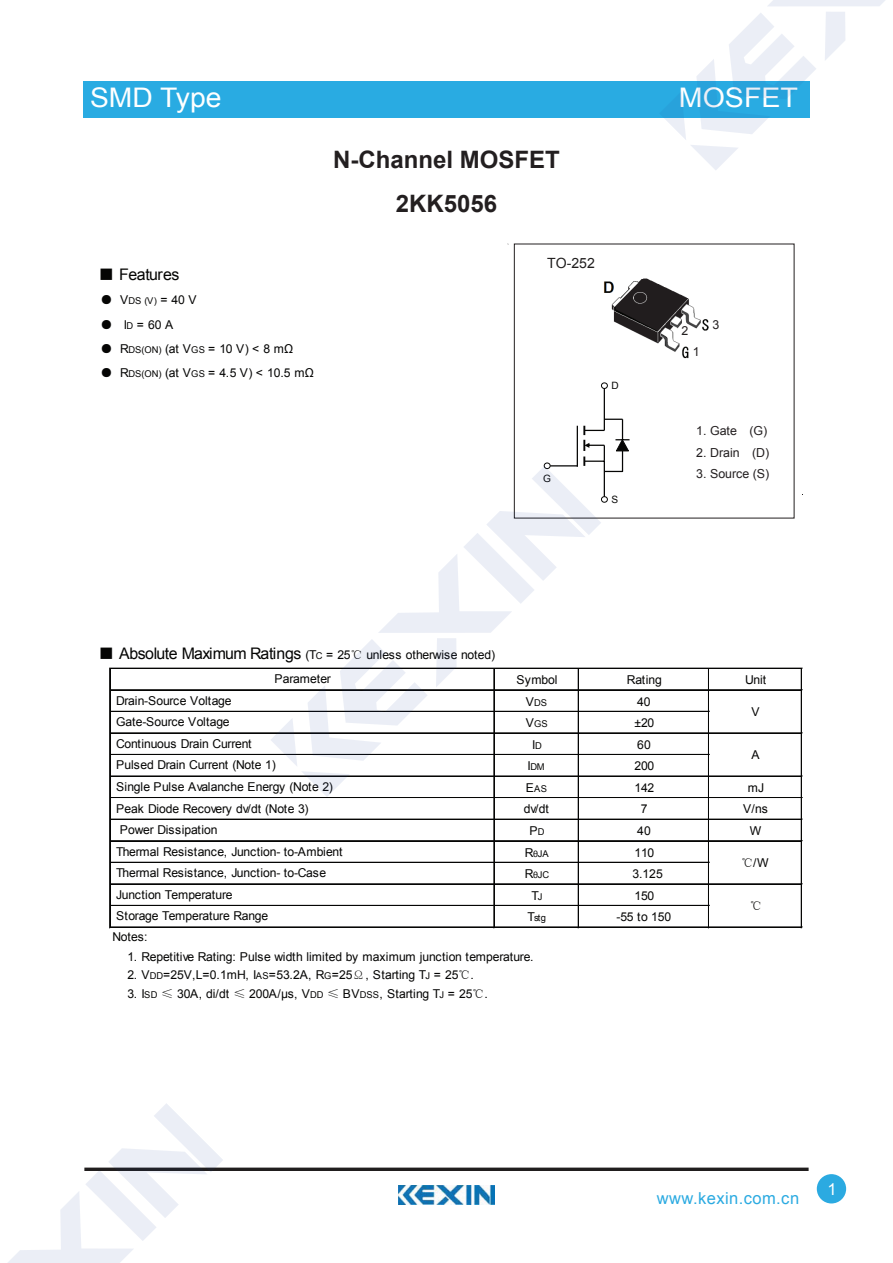
<style>
.page{position:relative;width:893px;height:1263px;background:#fff}
.page>*{position:absolute;margin:0;border:0;box-sizing:border-box;transform-origin:0 0}
.t1{font:27px "Arial";color:#fff;scale:1.05 1}
.t2{font:27px "Arial";color:#fff;scale:1.06 1}
.t3{font:700 24px/43.8px "Arial";color:#231f20;text-align:center}
.t4{font:16.5px "Arial";letter-spacing:.025em;color:#2baae1}
.t5{font:16.5px "Arial";color:#fff}
.t6{font:15.9px "Arial";letter-spacing:-.025em;color:#050504}
.t7{font:14.1px "Arial";color:#201e1e}
.t8{font:12.45px "Arial";color:#231f20}
.t9{font:12.15px/21.6px "Arial";letter-spacing:-.015em;color:#050504}
.t10{font:12.15px "Arial";letter-spacing:.01em;color:#050504}
.t11{font:12.15px "Sim Sun";color:#050504}
.t12{font:10.05px "Arial";color:#050504}
.t13{font:9.3px "Arial";color:#050504}
.s1{font-family:"Sim Sun"}
.s2{font-size:9.3px}
.s3{font-family:"Sim Sun";font-size:15.9px}
.s4{font-size:15.9px}
.s5{font-size:12.15px}
.s6{font-family:"Calibri"}
.s7{font-family:"Batang Che"}
</style>
<div class="page">
<svg style="left:223px;top:1167px;width:586px;height:4px;background:#423f3f"></svg>
<div style="left:817px;top:1174px;width:29px;height:29px;background:#2baae1;border-radius:50%"></div>
<img style="left:399px;top:1185px;width:95px;height:20px">
<div style="left:83px;top:82px;width:727px;height:36px;background:#29abe2"></div>
<hr style="left:109px;top:668px;width:1px;height:260px;background:#050504">
<hr style="left:110px;top:668px;width:1px;height:260px;background:#050504">
<hr style="left:494px;top:669px;width:1px;height:259px;background:#050504">
<hr style="left:578px;top:669px;width:1px;height:259px;background:#050504">
<hr style="left:708px;top:669px;width:1px;height:259px;background:#050504">
<hr style="left:801px;top:669px;width:1px;height:259px;background:#050504">
<hr style="left:111px;top:668px;width:691px;height:1px;background:#050504">
<hr style="left:111px;top:689px;width:691px;height:1px;background:#050504">
<hr style="left:111px;top:690px;width:691px;height:1px;background:#050504">
<hr style="left:111px;top:711px;width:598px;height:1px;background:#050504">
<hr style="left:111px;top:732px;width:691px;height:1px;background:#050504">
<hr style="left:111px;top:733px;width:691px;height:1px;background:#050504">
<hr style="left:111px;top:754px;width:598px;height:1px;background:#050504">
<hr style="left:111px;top:776px;width:691px;height:1px;background:#050504">
<hr style="left:111px;top:797px;width:691px;height:1px;background:#050504">
<hr style="left:111px;top:819px;width:691px;height:1px;background:#050504">
<hr style="left:111px;top:840px;width:691px;height:1px;background:#050504">
<hr style="left:111px;top:841px;width:691px;height:1px;background:#050504">
<hr style="left:111px;top:862px;width:598px;height:1px;background:#050504">
<hr style="left:111px;top:883px;width:691px;height:1px;background:#050504">
<hr style="left:111px;top:884px;width:691px;height:1px;background:#050504">
<hr style="left:111px;top:905px;width:598px;height:1px;background:#050504">
<hr style="left:111px;top:927px;width:691px;height:1px;background:#050504">
<div style="left:601px;top:382px;width:7px;height:7px;border:1px solid #050504;border-radius:50%"></div>
<img style="left:603px;top:278px;width:106px;height:81px">
<div style="left:601px;top:349px;width:57px;height:18px;background:#fff"></div>
<svg style="left:270px;top:383px;width:360px;height:422px"></svg>
<svg style="left:659px;top:13px;width:157px;height:157px"></svg>
<svg style="left:768px;top:0;width:117px;height:6px"></svg>
<svg style="left:825px;top:12px;width:20px;height:48px"></svg>
<svg style="left:8px;top:1103px;width:215px;height:160px"></svg>
<h1 class="t1" style="left:90px;top:80px;width:127px">SMD Type</h1>
<h1 class="t2" style="left:679px;top:80px;width:114px">MOSFET</h1>
<h2 class="t3" style="left:333px;top:138px;width:228px">N-Channel MOSFET<br>2KK5056</h2>
<h3 class="t6" style="left:98px;top:264px;width:83px"><span class="s1">■</span> Features</h3>
<p class="t9" style="left:100px;top:289px;width:98px"><span class="s1">●</span> V<span class="s2">DS (V)</span> = 40 V</p>
<p class="t9" style="left:100px;top:314px;width:74px"><span class="s1">●</span> I<span class="s2">D</span> = 60 A</p>
<p class="t9" style="left:100px;top:338px;width:194px"><span class="s1">●</span> R<span class="s2">DS(ON)</span> (at V<span class="s2">GS</span> = 10 V) &lt; 8 mΩ</p>
<p class="t9" style="left:100px;top:362px;width:215px"><span class="s1">●</span> R<span class="s2">DS(ON)</span> (at V<span class="s2">GS</span> = 4.5 V) &lt; 10.5 mΩ</p>
<p class="t7" style="left:547px;top:254px;width:49px">TO-252</p>
<p class="t12" style="left:543px;top:471px;width:9px">G</p>
<p class="t12" style="left:611px;top:379px;width:9px">D</p>
<p class="t12" style="left:611px;top:492px;width:8px">S</p>
<p class="t8" style="left:682px;top:322px;width:8px">2</p>
<p class="t8" style="left:693px;top:343px;width:8px">1</p>
<p class="t8" style="left:713px;top:317px;width:8px">3</p>
<p class="t8" style="left:696px;top:422px;width:73px">1. Gate (G)</p>
<p class="t8" style="left:696px;top:444px;width:74px">2. Drain (D)</p>
<p class="t8" style="left:696px;top:465px;width:75px">3. Source (S)</p>
<p class="t9" style="left:98px;top:644px;width:398px"><span class="s3">■</span> <span class="s4">Absolute Maximum Ratings</span> (T<span class="s2">C</span> = 25<span class="s1">℃</span> unless otherwise noted)</p>
<p class="t9" style="left:116px;top:690px;width:117px">Drain-Source Voltage<br>Gate-Source Voltage</p>
<p class="t9" style="left:116px;top:733px;width:137px">Continuous Drain Current</p>
<p class="t9" style="left:274px;top:668px;width:58px">Parameter</p>
<p class="t9" style="left:116px;top:754px;width:218px">Pulsed Drain Current (Note 1)<br>Single Pulse Avalanche Energy (Note 2)</p>
<p class="t9" style="left:516px;top:669px;width:43px">Symbol</p>
<p class="t9" style="left:627px;top:669px;width:36px">Rating</p>
<p class="t9" style="left:745px;top:669px;width:23px">Unit</p>
<p class="t13" style="left:526px;top:696px;width:23px"><span class="s5">V</span>DS</p>
<p class="t9" style="left:637px;top:691px;width:15px">40</p>
<p class="t13" style="left:526px;top:718px;width:24px"><span class="s5">V</span>GS</p>
<p class="t9" style="left:634px;top:712px;width:21px">±20</p>
<p class="t9" style="left:532px;top:734px;width:11px">I<span class="s2">D</span></p>
<p class="t9" style="left:637px;top:734px;width:15px">60</p>
<p class="t13" style="left:528px;top:761px;width:19px"><span class="s5">I</span>DM</p>
<p class="t9" style="left:634px;top:755px;width:21px">200</p>
<p class="t13" style="left:526px;top:782px;width:23px"><span class="s5">E</span>AS</p>
<p class="t9" style="left:634px;top:777px;width:21px">142</p>
<p class="t9" style="left:748px;top:777px;width:18px">mJ</p>
<p class="t9" style="left:751px;top:701px;width:10px">V</p>
<p class="t9" style="left:751px;top:744px;width:10px">A</p>
<p class="t9" style="left:116px;top:798px;width:194px">Peak Diode Recovery dv/dt (Note 3)</p>
<p class="t9" style="left:524px;top:798px;width:26px">dv/dt</p>
<p class="t9" style="left:641px;top:798px;width:8px">7</p>
<p class="t9" style="left:743px;top:798px;width:26px">V/ns</p>
<p class="t9" style="left:529px;top:820px;width:17px">P<span class="s2">D</span></p>
<p class="t9" style="left:637px;top:820px;width:15px">40</p>
<p class="t9" style="left:750px;top:820px;width:13px">W</p>
<p class="t13" style="left:525px;top:847px;width:26px"><span class="s5">R</span><span class="s6">θ</span>JA</p>
<p class="t9" style="left:634px;top:842px;width:21px">110</p>
<p class="t13" style="left:525px;top:869px;width:26px"><span class="s5">R</span><span class="s6">θ</span>JC</p>
<p class="t9" style="left:632px;top:863px;width:32px">3.125</p>
<p class="t9" style="left:531px;top:885px;width:13px">T<span class="s2">J</span></p>
<p class="t9" style="left:634px;top:885px;width:21px">150</p>
<p class="t13" style="left:528px;top:912px;width:20px"><span class="s5">T</span>stg</p>
<p class="t9" style="left:617px;top:906px;width:56px">-55 to 150</p>
<p class="t9" style="left:112px;top:926px;width:37px">Notes:</p>
<p class="t10" style="left:127px;top:948px;width:408px">1. Repetitive Rating: Pulse width limited by maximum junction temperature.</p>
<p class="t9" style="left:127px;top:964px;width:348px">2. V<span class="s2">DD</span>=25V,L=0.1mH, I<span class="s2">AS</span>=53.2A, R<span class="s2">G</span>=25<span class="s7">Ω</span>, Starting T<span class="s2">J</span> = 25<span class="s1">℃</span>.</p>
<p class="t9" style="left:127px;top:983px;width:362px">3. I<span class="s2">SD</span> <span class="s1">≤</span> 30A, di/dt <span class="s1">≤</span> 200A/µs, V<span class="s2">DD</span> <span class="s1">≤</span> BV<span class="s2">DSS</span>, Starting T<span class="s2">J</span> = 25<span class="s1">℃</span>.</p>
<p class="t9" style="left:120px;top:819px;width:99px">Power Dissipation</p>
<p class="t9" style="left:116px;top:862px;width:212px">Thermal Resistance, Junction- to-Case</p>
<p class="t9" style="left:116px;top:841px;width:228px">Thermal Resistance, Junction- to-Ambient</p>
<p class="t9" style="left:741px;top:852px;width:29px"><span class="s1">℃</span>/W</p>
<p class="t9" style="left:116px;top:884px;width:154px">Junction Temperature<br>Storage Temperature Range</p>
<p class="t11" style="left:750px;top:899px;width:14px">℃</p>
<h3 class="t4" style="left:657px;top:1188px;width:144px">www.kexin.com.cn</h3>
<h3 class="t5" style="left:827px;top:1179px;width:11px">1</h3>
</div>
